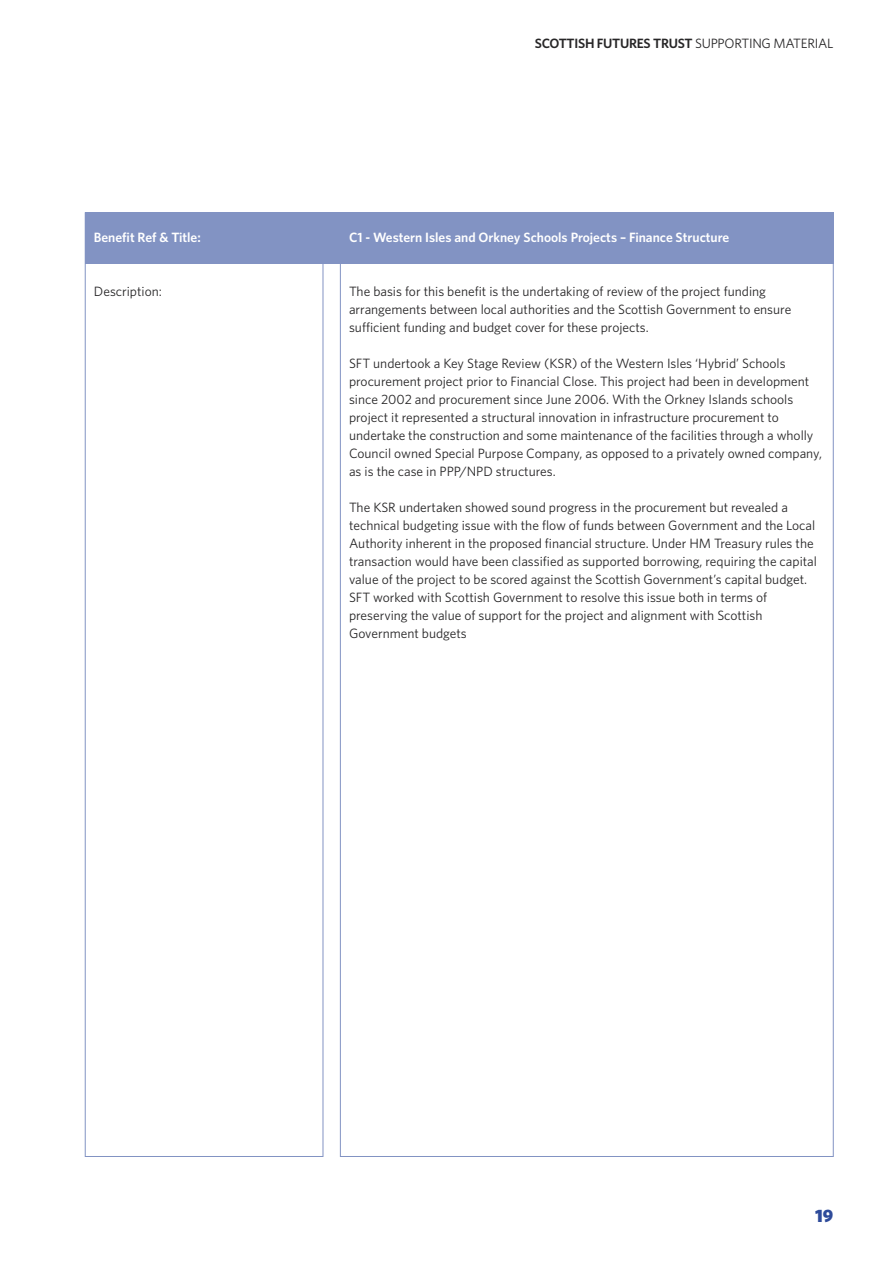
<style>
.page{position:relative;width:893px;height:1263px;background:#fff}
.page>*{position:absolute;margin:0;border:0;box-sizing:border-box;transform-origin:0 0}
.t1{font:900 18px "Whitney";color:#2e4b9a}
.t2{font:13.5px/18px "Whitney";color:#272627}
.t3{font:600 13.5px "Whitney";color:#fff}
.t4{font:600 13.5px "Whitney";letter-spacing:-.02em;color:#272627}
.s1{font-weight:400}
</style>
<div class="page">
<div style="left:85px;top:213px;width:748px;height:51px;background:#8293c3"></div>
<div style="left:85px;top:213px;width:238px;height:944px;border:1px solid #8293c3"></div>
<p class="t3" style="left:94px;top:229px;width:108px">Benefit Ref &amp; Title:</p>
<p class="t2" style="left:94px;top:282px;width:69px">Description:</p>
<p class="t4" style="left:535px;top:36px;width:300px">SCOTTISH FUTURES TRUST <span class="s1">SUPPORTING MATERIAL</span></p>
<p class="t3" style="left:349px;top:229px;width:382px">C1 - Western Isles and Orkney Schools Projects – Finance Structure</p>
<p class="t2" style="left:349px;top:282px;width:444px">The basis for this benefit is the undertaking of review of the project funding arrangements between local authorities and the Scottish Government to ensure sufficient funding and budget cover for these projects.</p>
<p class="t2" style="left:349px;top:354px;width:475px">SFT undertook a Key Stage Review (KSR) of the Western Isles ‘Hybrid’ Schools procurement project prior to Financial Close. This project had been in development since 2002 and procurement since June 2006. With the Orkney Islands schools project it represented a structural innovation in infrastructure procurement to undertake the construction and some maintenance of the facilities through a wholly Council owned Special Purpose Company, as opposed to a privately owned company, as is the case in PPP/NPD structures.</p>
<p class="t2" style="left:349px;top:498px;width:469px">The KSR undertaken showed sound progress in the procurement but revealed a technical budgeting issue with the flow of funds between Government and the Local Authority inherent in the proposed financial structure. Under HM Treasury rules the transaction would have been classified as supported borrowing, requiring the capital value of the project to be scored against the Scottish Government’s capital budget.<br>SFT worked with Scottish Government to resolve this issue both in terms of preserving the value of support for the project and alignment with Scottish Government budgets</p>
<h1 class="t1" style="left:815px;top:1205px;width:20px">19</h1>
</div>
